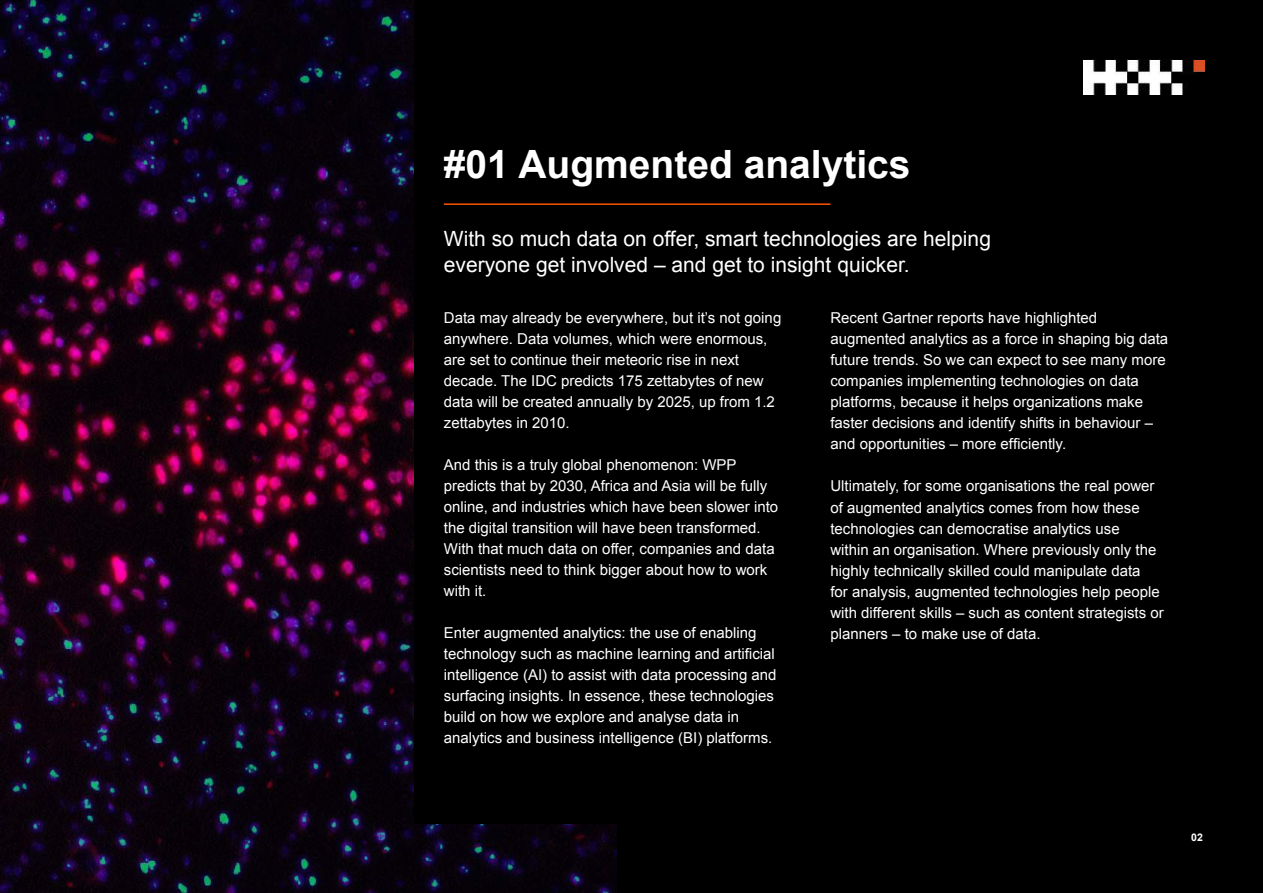
<style>
.page{position:relative;width:1263px;height:893px;background:#000}
.page>*{position:absolute;margin:0;border:0;box-sizing:border-box;transform-origin:0 0}
.t1{font:700 39px "Arial";color:#fff}
.t2{font:21px/25.2px "Arial";color:#fff}
.t3{font:15px/21px "Arial";color:#fff}
.t4{font:700 10.5px "Arial";color:#fff}
</style>
<div class="page">
<img style="left:1083px;top:59px;width:122px;height:35px">
<img style="left:0;top:0;width:616px;height:893px">
<div style="left:414px;top:0;width:478px;height:823px;background:#000"></div>
<hr style="left:444px;top:203px;width:386px;height:2px;background:#f50">
<h1 class="t1" style="left:444px;top:138px;width:468px">#01 Augmented analytics</h1>
<h2 class="t2" style="left:444px;top:227px;width:549px">With so much data on offer, smart technologies are helping everyone get involved – and get to insight quicker.</h2>
<p class="t3" style="left:444px;top:307px;width:339px">Data may already be everywhere, but it’s not going anywhere. Data volumes, which were enormous, are set to continue their meteoric rise in next decade. The IDC predicts 175 zettabytes of new data will be created annually by 2025, up from 1.2 zettabytes in 2010.</p>
<p class="t3" style="left:444px;top:454px;width:336px">And this is a truly global phenomenon: WPP predicts that by 2030, Africa and Asia will be fully online, and industries which have been slower into the digital transition will have been transformed.<br>With that much data on offer, companies and data scientists need to think bigger about how to work with it.</p>
<p class="t3" style="left:444px;top:622px;width:334px">Enter augmented analytics: the use of enabling technology such as machine learning and artificial intelligence (AI) to assist with data processing and surfacing insights. In essence, these technologies build on how we explore and analyse data in analytics and business intelligence (BI) platforms.</p>
<p class="t3" style="left:830px;top:308px;width:339px">Recent Gartner reports have highlighted augmented analytics as a force in shaping big data future trends. So we can expect to see many more companies implementing technologies on data platforms, because it helps organizations make faster decisions and identify shifts in behaviour – and opportunities – more efficiently.</p>
<p class="t3" style="left:830px;top:476px;width:335px">Ultimately, for some organisations the real power of augmented analytics comes from how these technologies can democratise analytics use<br>within an organisation. Where previously only the highly technically skilled could manipulate data<br>for analysis, augmented technologies help people with different skills – such as content strategists or planners – to make use of data.</p>
<p class="t4" style="left:1191px;top:830px;width:13px">02</p>
</div>
